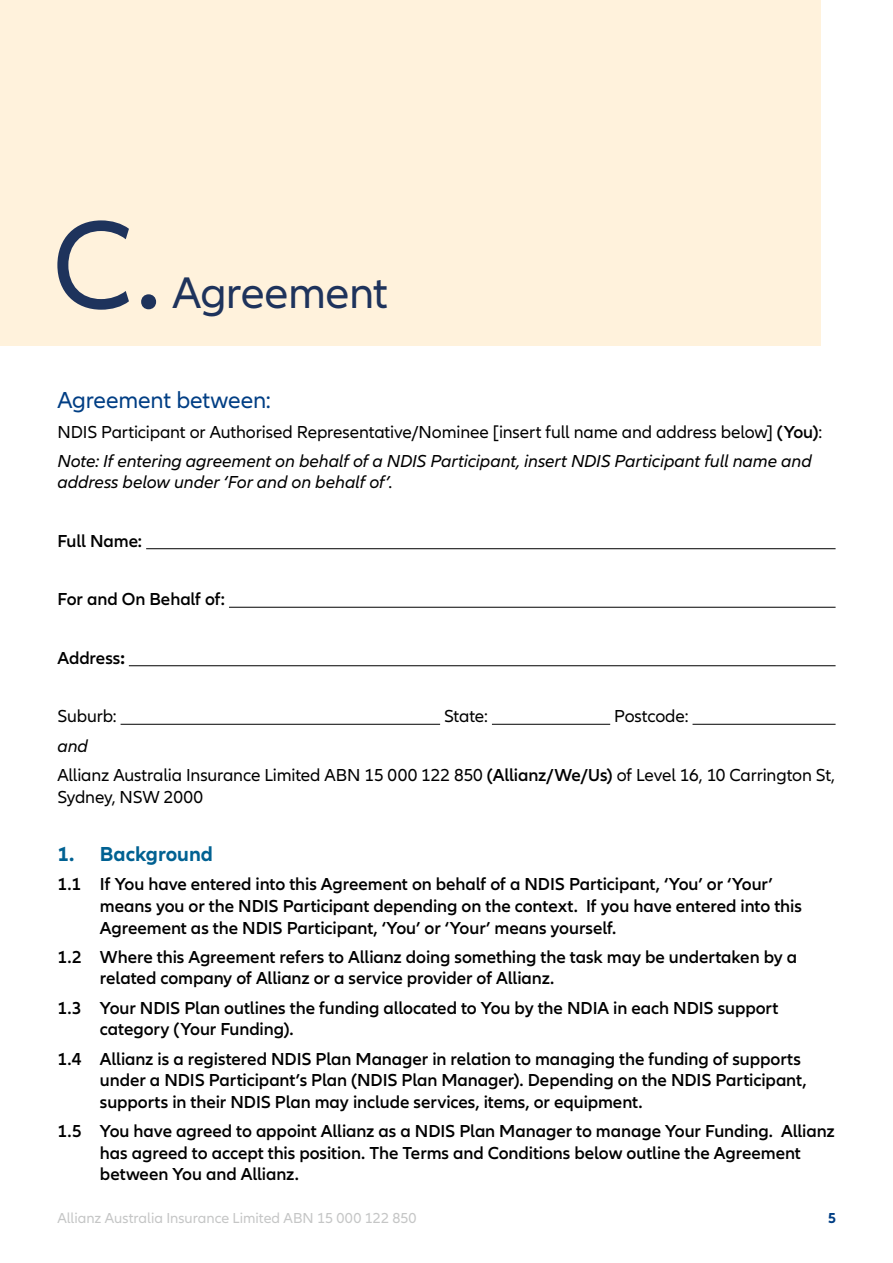
<style>
.page{position:relative;width:893px;height:1263px;background:#fff}
.page>*{position:absolute;margin:0;border:0;box-sizing:border-box;transform-origin:0 0}
.t1{font:129.15px "Allianz Neo";color:#1e335c}
.t2{font:45.9px "Allianz Neo";letter-spacing:-.015em;color:#1e335c}
.t3{font:24px "Allianz Neo";letter-spacing:-.005em;color:#003e84}
.t4{font:700 21px "Allianz Neo";letter-spacing:-.005em;color:#006192}
.Copy_12pt{font:600 18px/21.6px "Allianz Neo";letter-spacing:-.005em;color:#000}
.Copy_12pt-2{font:18px/21.6px "Allianz Neo";letter-spacing:-.01em;color:#000}
.Copy_12pt-3{font:italic 18px/21.6px "Allianz Neo";letter-spacing:-.005em;color:#000}
.t5{font:15px "Allianz Neo";color:#c5c6c6}
.t6{font:700 15px "Allianz Neo";color:#003e84}
.s1{font-weight:600}
.s2{font-weight:700}
</style>
<div class="page">
<div style="left:0;top:0;width:821px;height:345px;background:#fff2dc"></div>
<hr style="left:146px;top:548px;width:690px;height:1px;background:#000">
<hr style="left:229px;top:607px;width:607px;height:1px;background:#000">
<hr style="left:129px;top:665px;width:707px;height:1px;background:#000">
<hr style="left:121px;top:724px;width:319px;height:1px;background:#000">
<hr style="left:492px;top:724px;width:118px;height:1px;background:#000">
<hr style="left:692px;top:724px;width:144px;height:1px;background:#000">
<h2 class="t1" style="left:52px;top:192px;width:112px">C.</h2>
<h2 class="t2" style="left:172px;top:267px;width:217px">Agreement</h2>
<h3 class="t3" style="left:57px;top:387px;width:215px">Agreement between:</h3>
<p class="Copy_12pt-2" style="left:57px;top:421px;width:766px">NDIS Participant or Authorised Representative/Nominee [insert full name and address below] <span class="s1">(You)</span>:</p>
<p class="Copy_12pt-3" style="left:57px;top:450px;width:756px">Note: If entering agreement on behalf of a NDIS Participant, insert NDIS Participant full name and address below under ‘For and on behalf of’.</p>
<p class="Copy_12pt" style="left:57px;top:530px;width:86px">Full Name:</p>
<p class="Copy_12pt" style="left:57px;top:589px;width:169px">For and On Behalf of:</p>
<p class="Copy_12pt" style="left:57px;top:647px;width:69px">Address<span class="s2">:</span></p>
<p class="Copy_12pt-2" style="left:57px;top:706px;width:61px">Suburb:</p>
<p class="Copy_12pt-2" style="left:444px;top:706px;width:45px">State:</p>
<p class="Copy_12pt-2" style="left:614px;top:706px;width:76px">Postcode:</p>
<p class="Copy_12pt-3" style="left:57px;top:735px;width:32px">and</p>
<p class="Copy_12pt-2" style="left:57px;top:765px;width:779px">Allianz Australia Insurance Limited ABN 15 000 122 850 <span class="s1">(Allianz/We/Us)</span> of Level 16, 10 Carrington St,<br>Sydney, NSW 2000</p>
<h4 class="t4" style="left:57px;top:842px;width:157px">1. Background</h4>
<p class="Copy_12pt" style="left:100px;top:874px;width:704px;text-indent:-43px">1.1 If You have entered into this Agreement on behalf of a NDIS Participant, ‘You’ or ‘Your’ means you or the NDIS Participant depending on the context. If you have entered into this<br>Agreement as the NDIS Participant, ‘You’ or ‘Your’ means yourself.</p>
<p class="Copy_12pt" style="left:100px;top:946px;width:699px;text-indent:-43px">1.2 Where this Agreement refers to Allianz doing something the task may be undertaken by a related company of Allianz or a service provider of Allianz.</p>
<p class="Copy_12pt" style="left:100px;top:997px;width:680px;text-indent:-43px">1.3 Your NDIS Plan outlines the funding allocated to You by the NDIA in each NDIS support category (Your Funding).</p>
<p class="Copy_12pt" style="left:100px;top:1048px;width:708px;text-indent:-43px">1.4 Allianz is a registered NDIS Plan Manager in relation to managing the funding of supports under a NDIS Participant’s Plan (NDIS Plan Manager). Depending on the NDIS Participant, supports in their NDIS Plan may include services, items, or equipment.</p>
<p class="Copy_12pt" style="left:100px;top:1121px;width:736px;text-indent:-43px">1.5 You have agreed to appoint Allianz as a NDIS Plan Manager to manage Your Funding. Allianz has agreed to accept this position. The Terms and Conditions below outline the Agreement between You and Allianz.</p>
<p class="t5" style="left:57px;top:1209px;width:361px">Allianz Australia Insurance Limited ABN 15 000 122 850</p>
<p class="t6" style="left:828px;top:1209px;width:10px">5</p>
</div>
